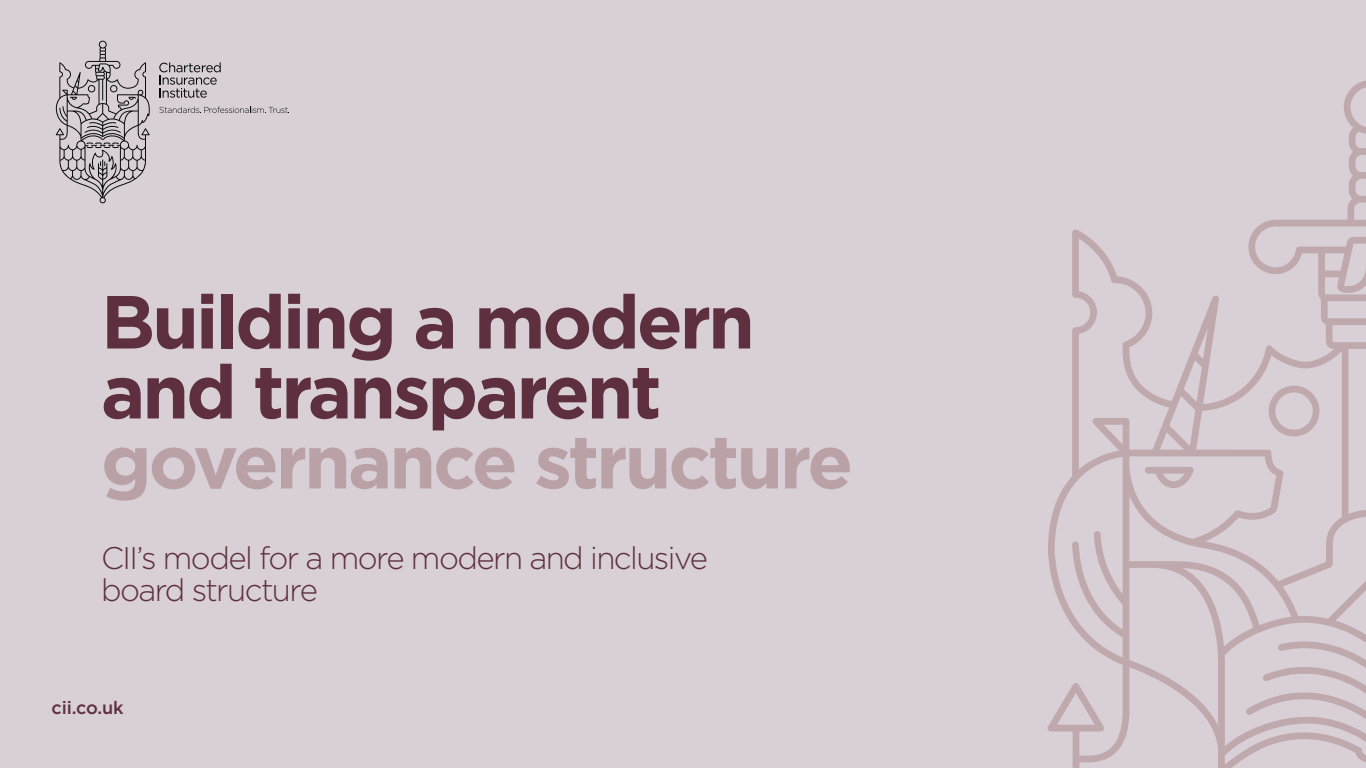
<style>
.page{position:relative;width:1366px;height:768px;background:#d8d0d6}
.page>*{position:absolute;margin:0;border:0;box-sizing:border-box;transform-origin:0 0}
.t1{font:700 75px/70px "Gotham";letter-spacing:-.04em;color:#5e2f3f}
.t2{font:700 75px "Gotham";letter-spacing:-.04em;color:#baa1a5}
.t3{font:300 31.2px/32px "Gotham";letter-spacing:-.05em;color:#5e2f3f}
.t4{font:500 18px "Gotham";letter-spacing:-.005em;color:#5e2f3f}
</style>
<div class="page">
<svg style="left:159px;top:62px;width:62px;height:36px"></svg>
<svg style="left:56px;top:41px;width:94px;height:162px"></svg>
<svg style="left:159px;top:107px;width:130px;height:6px"></svg>
<svg style="left:1047px;top:80px;width:319px;height:688px"></svg>
<h1 class="t1" style="left:101px;top:287px;width:655px">Building a modern and transparent</h1>
<h1 class="t2" style="left:101px;top:412px;width:754px">governance structure</h1>
<p class="t3" style="left:101px;top:541px;width:608px">CII’s model for a more modern and inclusive board structure</p>
<p class="t4" style="left:52px;top:696px;width:74px">cii.co.uk</p>
</div>
